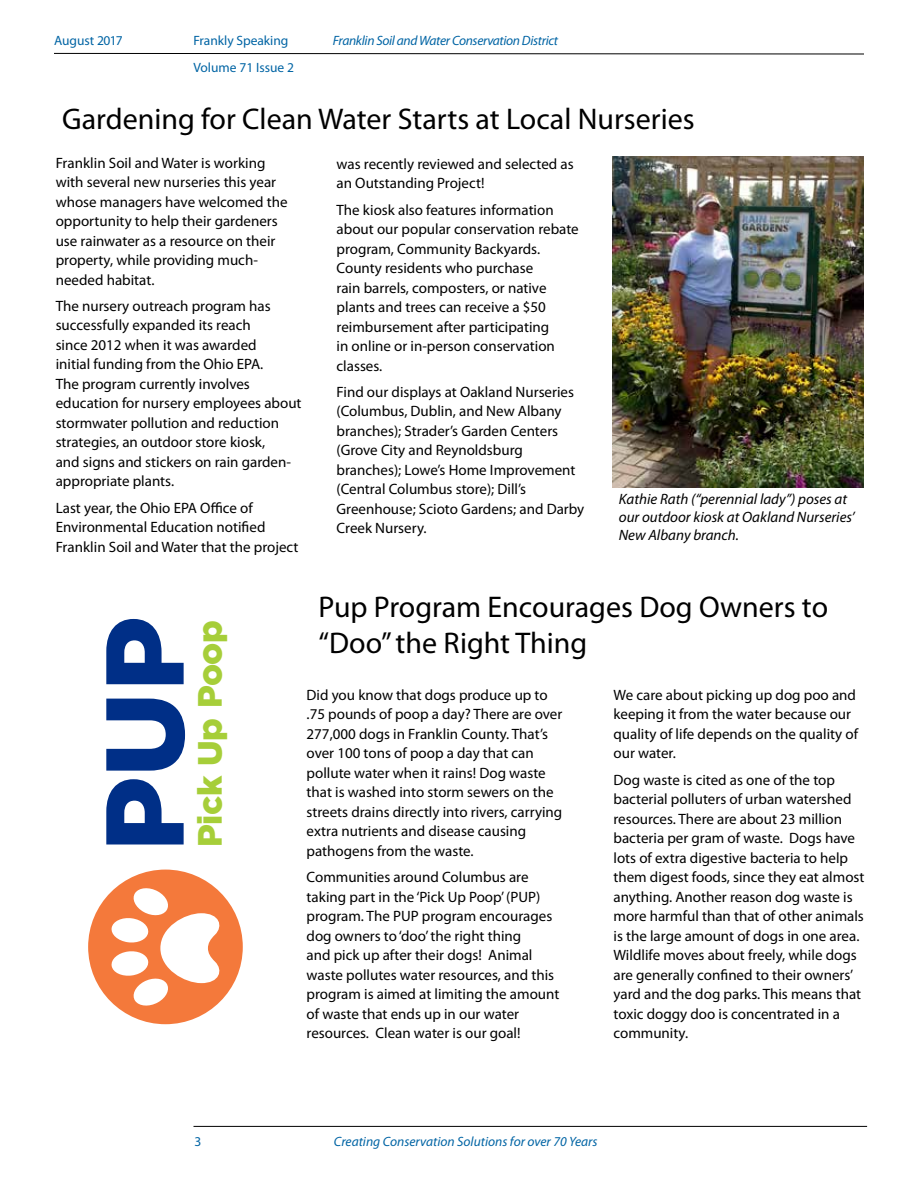
<style>
.page{position:relative;width:918px;height:1188px;background:#fff}
.page>*{position:absolute;margin:0;border:0;box-sizing:border-box;transform-origin:0 0}
.t1{font:900 110.4px "Gotham";color:#002f87}
.t2{font:900 33.75px "Gotham";letter-spacing:-.015em;color:#a6ce39}
.t3{font:30px/36px "Myriad Pro";color:#000}
.t4{font:15px/19.5px "Myriad Pro";color:#000}
.t5{font:italic 15px/18px "Myriad Pro";color:#000}
.t6{font:italic 13.5px "Myriad Pro";letter-spacing:-.01em;color:#0064a4}
.t7{font:13.5px "Myriad Pro";letter-spacing:-.005em;color:#0064a4}
</style>
<div class="page">
<svg style="left:54px;top:53px;width:810px;height:1px"></svg>
<hr style="left:194px;top:1126px;width:673px;height:1px;background:#000">
<img style="left:612px;top:156px;width:252px;height:331px">
<div style="left:88px;top:870px;width:155px;height:154px;background:#f4793b;border-radius:50%"></div>
<svg style="left:111px;top:887px;width:113px;height:120px"></svg>
<p class="t7" style="left:54px;top:32px;width:70px">August 2017</p>
<p class="t7" style="left:193px;top:32px;width:96px">Frankly Speaking</p>
<p class="t6" style="left:333px;top:32px;width:227px">Franklin Soil and Water Conservation District</p>
<p class="t7" style="left:193px;top:59px;width:102px">Volume 71 Issue 2</p>
<h3 class="t3" style="left:62px;top:101px;width:634px">Gardening for Clean Water Starts at Local Nurseries</h3>
<p class="t4" style="left:56px;top:153px;width:233px">Franklin Soil and Water is working with several new nurseries this year whose managers have welcomed the opportunity to help their gardeners use rainwater as a resource on their property, while providing much&shy;needed habitat.</p>
<p class="t4" style="left:56px;top:296px;width:247px">The nursery outreach program has successfully expanded its reach<br>since 2012 when it was awarded<br>initial funding from the Ohio EPA.<br>The program currently involves education for nursery employees about stormwater pollution and reduction strategies, an outdoor store kiosk,<br>and signs and stickers on rain garden&shy;appropriate plants.</p>
<p class="t4" style="left:56px;top:498px;width:244px">Last year, the Ohio EPA Office of<br>Environmental Education notified<br>Franklin Soil and Water that the project</p>
<p class="t4" style="left:337px;top:154px;width:239px">was recently reviewed and selected as an Outstanding Project!</p>
<p class="t4" style="left:337px;top:200px;width:244px">The kiosk also features information about our popular conservation rebate program, Community Backyards.<br>County residents who purchase<br>rain barrels, composters, or native plants and trees can receive a $50 reimbursement after participating<br>in online or in-person conservation classes.</p>
<p class="t4" style="left:337px;top:382px;width:249px">Find our displays at Oakland Nurseries (Columbus, Dublin, and New Albany branches); Strader’s Garden Centers (Grove City and Reynoldsburg branches); Lowe’s Home Improvement (Central Columbus store); Dill’s Greenhouse; Scioto Gardens; and Darby Creek Nursery.</p>
<p class="t5" style="left:619px;top:489px;width:238px">Kathie Rath (“perennial lady”) poses at our outdoor kiosk at Oakland Nurseries’<br>New Albany branch.</p>
<h1 class="t1" style="left:68px;top:851px;width:236px;rotate:-90deg">PUP</h1>
<h2 class="t2" style="left:187px;top:847px;width:229px;rotate:-90deg">Pick Up Poop</h2>
<h3 class="t3" style="left:319px;top:588px;width:511px">Pup Program Encourages Dog Owners to “Doo” the Right Thing</h3>
<p class="t4" style="left:614px;top:685px;width:246px">We care about picking up dog poo and keeping it from the water because our quality of life depends on the quality of our water.</p>
<p class="t4" style="left:614px;top:770px;width:253px">Dog waste is cited as one of the top bacterial polluters of urban watershed resources. There are about 23 million bacteria per gram of waste. Dogs have lots of extra digestive bacteria to help them digest foods, since they eat almost anything. Another reason dog waste is more harmful than that of other animals is the large amount of dogs in one area.<br>Wildlife moves about freely, while dogs are generally confined to their owners’ yard and the dog parks. This means that toxic doggy doo is concentrated in a community.</p>
<p class="t4" style="left:307px;top:685px;width:257px">Did you know that dogs produce up to .75 pounds of poop a day? There are over 277,000 dogs in Franklin County. That’s over 100 tons of poop a day that can pollute water when it rains! Dog waste that is washed into storm sewers on the streets drains directly into rivers, carrying extra nutrients and disease causing pathogens from the waste.</p>
<p class="t4" style="left:307px;top:867px;width:254px">Communities around Columbus are taking part in the ‘Pick Up Poop’ (PUP) program. The PUP program encourages dog owners to ‘doo’ the right thing<br>and pick up after their dogs! Animal waste pollutes water resources, and this program is aimed at limiting the amount of waste that ends up in our water resources. Clean water is our goal!</p>
<p class="t7" style="left:194px;top:1133px;width:8px">3</p>
<p class="t6" style="left:334px;top:1133px;width:265px">Creating Conservation Solutions for over 70 Years</p>
</div>
